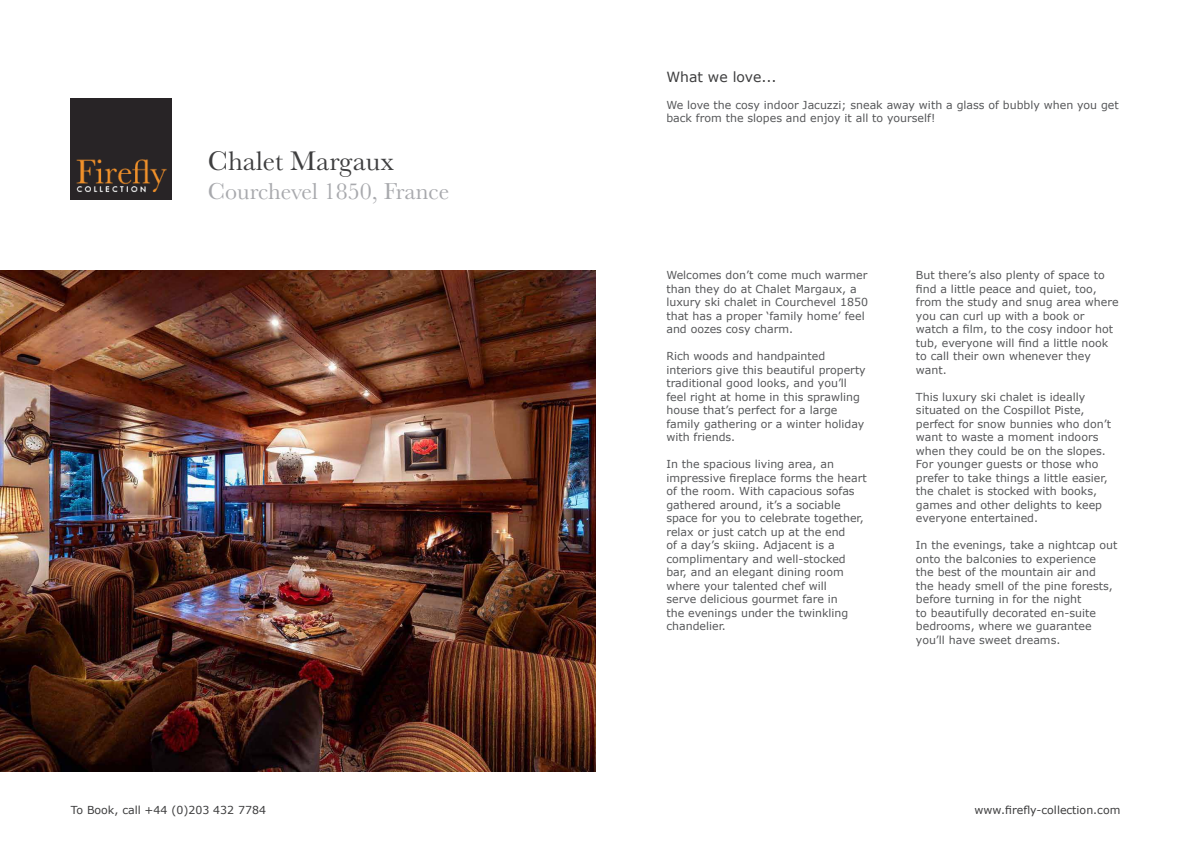
<style>
.page{position:relative;width:1191px;height:842px;background:#fff}
.page>*{position:absolute;margin:0;border:0;box-sizing:border-box;transform-origin:0 0}
.t1{font:28px "Baskerville";color:#3e3e3f}
.t2{font:24px "Baskerville";color:#a8a9ad}
.t3{font:14px "Verdana";color:#3e3e3f}
.t4{font:11px/13.5px "Verdana";color:#57585a}
.t5{font:11px "Verdana";color:#3e3e3f}
</style>
<div class="page">
<img style="left:71px;top:99px;width:101px;height:101px">
<img style="left:0;top:271px;width:595px;height:500px">
<p class="t1" style="left:208px;top:143px;width:187px">Chalet Margaux</p>
<p class="t2" style="left:208px;top:176px;width:243px">Courchevel 1850, France</p>
<p class="t5" style="left:71px;top:802px;width:197px">To Book, call +44 (0)203 432 7784</p>
<p class="t3" style="left:666px;top:68px;width:112px">What we love...</p>
<p class="t4" style="left:666px;top:98px;width:454px">We love the cosy indoor Jacuzzi; sneak away with a glass of bubbly when you get back from the slopes and enjoy it all to yourself!</p>
<p class="t4" style="left:666px;top:269px;width:203px">Welcomes don’t come much warmer than they do at Chalet Margaux, a luxury ski chalet in Courchevel 1850 that has a proper ‘family home’ feel and oozes cosy charm.</p>
<p class="t4" style="left:666px;top:350px;width:201px">Rich woods and handpainted interiors give this beautiful property traditional good looks, and you’ll feel right at home in this sprawling house that’s perfect for a large family gathering or a winter holiday with friends.</p>
<p class="t4" style="left:666px;top:458px;width:202px">In the spacious living area, an impressive fireplace forms the heart of the room. With capacious sofas gathered around, it’s a sociable space for you to celebrate together, relax or just catch up at the end<br>of a day’s skiing. Adjacent is a complimentary and well-stocked bar, and an elegant dining room where your talented chef will<br>serve delicious gourmet fare in<br>the evenings under the twinkling chandelier.</p>
<p class="t4" style="left:916px;top:269px;width:204px">But there’s also plenty of space to find a little peace and quiet, too, from the study and snug area where you can curl up with a book or watch a film, to the cosy indoor hot tub, everyone will find a little nook to call their own whenever they want.</p>
<p class="t4" style="left:916px;top:390px;width:197px">This luxury ski chalet is ideally situated on the Cospillot Piste, perfect for snow bunnies who don’t want to waste a moment indoors when they could be on the slopes.<br>For younger guests or those who prefer to take things a little easier, the chalet is stocked with books, games and other delights to keep everyone entertained.</p>
<p class="t4" style="left:916px;top:539px;width:203px">In the evenings, take a nightcap out onto the balconies to experience<br>the best of the mountain air and<br>the heady smell of the pine forests, before turning in for the night<br>to beautifully decorated en-suite bedrooms, where we guarantee you’ll have sweet dreams.</p>
<p class="t5" style="left:974px;top:802px;width:147px">www.firefly-collection.com</p>
</div>
